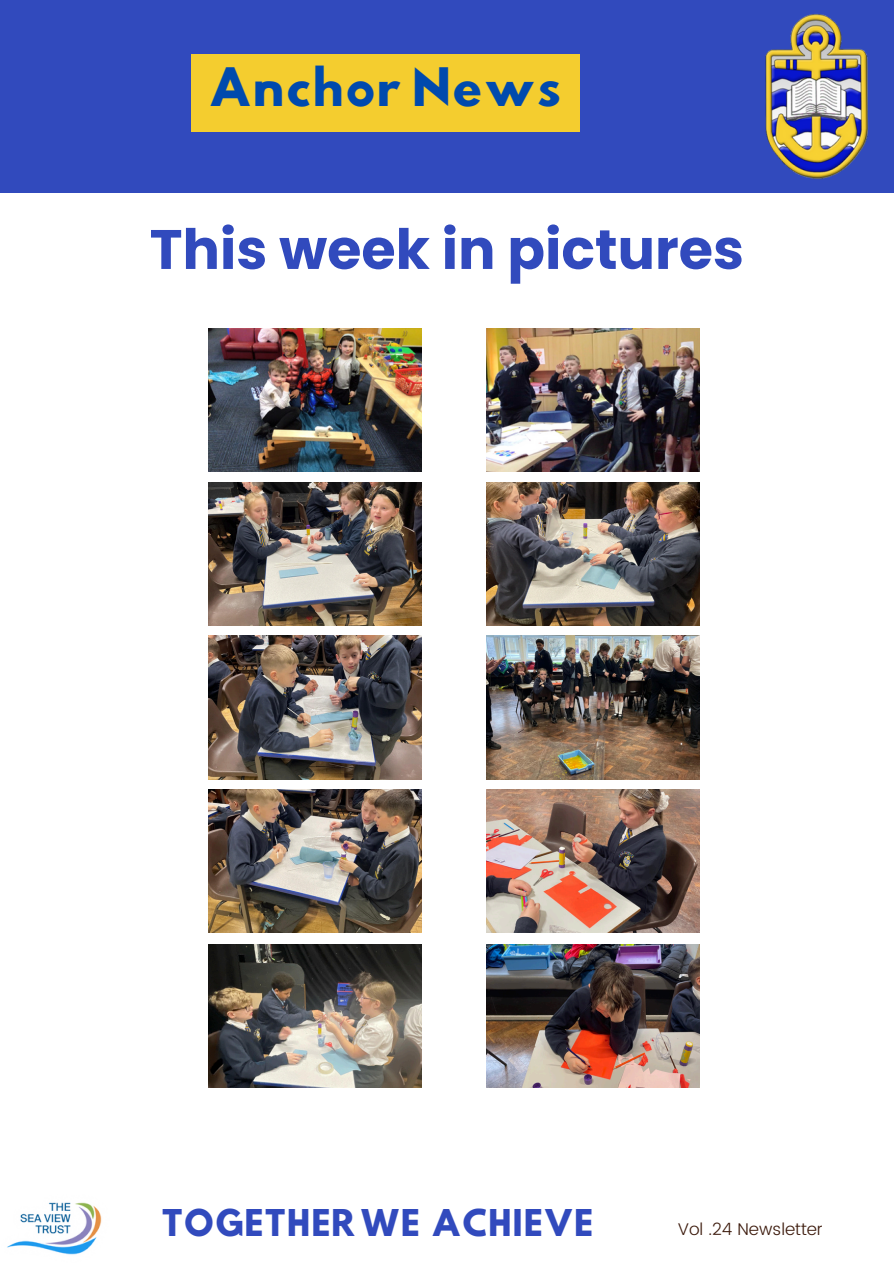
<style>
.page{position:relative;width:894px;height:1264px;background:#fff}
.page>*{position:absolute;margin:0;border:0;box-sizing:border-box;transform-origin:0 0}
.t1{font:700 55.5px "Poppins";color:#314abd}
.t2{font:46.95px "Hussar Bd";color:#004aad}
.t3{font:32.7px "Hussar Bd";color:#314abd}
.t4{font:300 16.95px "Poppins";color:#3c1a0c}
</style>
<div class="page">
<div style="left:0;top:0;width:893px;height:193px;background:#314abd"></div>
<img style="left:765px;top:14px;width:103px;height:166px">
<img style="left:7px;top:1202px;width:95px;height:53px">
<img style="left:486px;top:328px;width:213px;height:143px">
<img style="left:486px;top:482px;width:213px;height:143px">
<img style="left:486px;top:635px;width:213px;height:144px">
<img style="left:486px;top:790px;width:213px;height:142px">
<img style="left:486px;top:944px;width:213px;height:143px">
<img style="left:208px;top:328px;width:213px;height:143px">
<img style="left:208px;top:482px;width:213px;height:143px">
<img style="left:208px;top:635px;width:213px;height:144px">
<img style="left:208px;top:790px;width:213px;height:142px">
<img style="left:208px;top:944px;width:213px;height:143px">
<div style="left:191px;top:54px;width:388px;height:77px;background:#f4cd2f"></div>
<h1 class="t2" style="left:208px;top:64px;width:355px">Anchor News</h1>
<p class="t1" style="left:150px;top:211px;width:595px">This week in pictures</p>
<h2 class="t3" style="left:161px;top:1206px;width:434px">TOGETHER WE ACHIEVE</h2>
<p class="t4" style="left:677px;top:1219px;width:147px">Vol .24 Newsletter</p>
</div>
